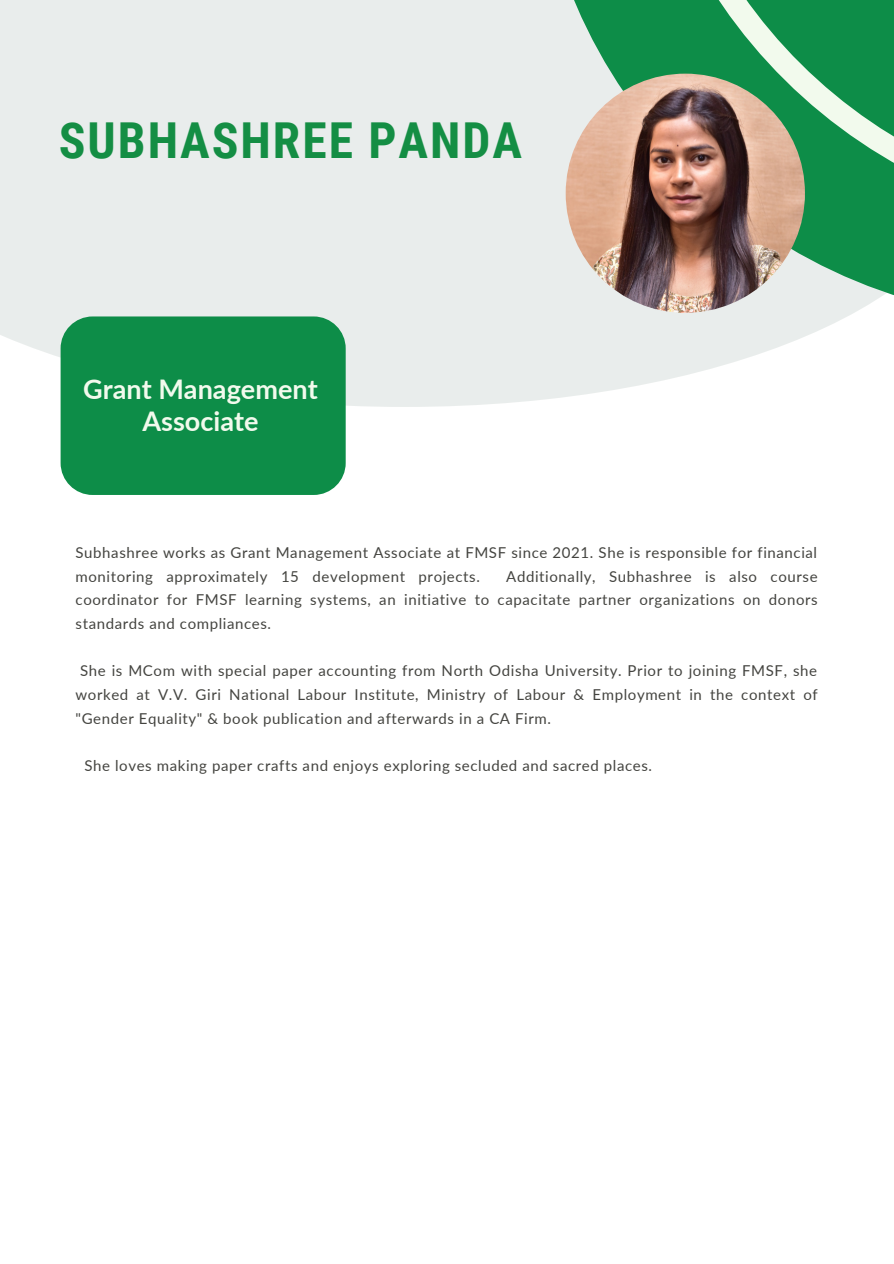
<style>
.page{position:relative;width:894px;height:1264px;background:#fff}
.page>*{position:absolute;margin:0;border:0;box-sizing:border-box;transform-origin:0 0}
.t1{font:700 49.5px "Roboto Condensed";letter-spacing:.04em;color:#148e44}
.t2{font:700 27px/31.5px "Lato";color:#f2faed;text-align:center}
.t3{font:15px/23.7px "Lato";letter-spacing:.04em;color:#444440;text-align:justify}
</style>
<div class="page">
<div style="left:0;top:0;width:893px;height:407px;background:linear-gradient(to right,#e4e9e8,#f7f8f8)"></div>
<svg style="left:512px;top:0;width:381px;height:320px;background:#c9dfd4"></svg>
<svg style="left:609px;top:0;width:284px;height:231px;background:#2c9b5e"></svg>
<div style="left:61px;top:316px;width:284px;height:179px;background:#0d8d48;border-radius:32px"></div>
<img style="left:565px;top:74px;width:239px;height:239px;border-radius:50%">
<p class="t1" style="left:59px;top:112px;width:464px">SUBHASHREE PANDA</p>
<p class="t2" style="left:83px;top:373px;width:236px">Grant Management<br>Associate</p>
<p class="t3" style="left:76px;top:540px;width:743px">Subhashree works as Grant Management Associate at FMSF since 2021. She is responsible for financial monitoring approximately 15 development projects.</p>
<p class="t3" style="left:76px;top:564px;width:743px;text-indent:430px">Additionally, Subhashree is also course coordinator for FMSF learning systems, an initiative to capacitate partner organizations on donors standards and compliances.</p>
<p class="t3" style="left:76px;top:658px;width:743px">She is MCom with special paper accounting from North Odisha University. Prior to joining FMSF, she worked at V.V. Giri National Labour Institute, Ministry of Labour &amp; Employment in the context of "Gender Equality" &amp; book publication and afterwards in a CA Firm.</p>
<p class="t3" style="left:84px;top:753px;width:569px">She loves making paper crafts and enjoys exploring secluded and sacred places.</p>
</div>
